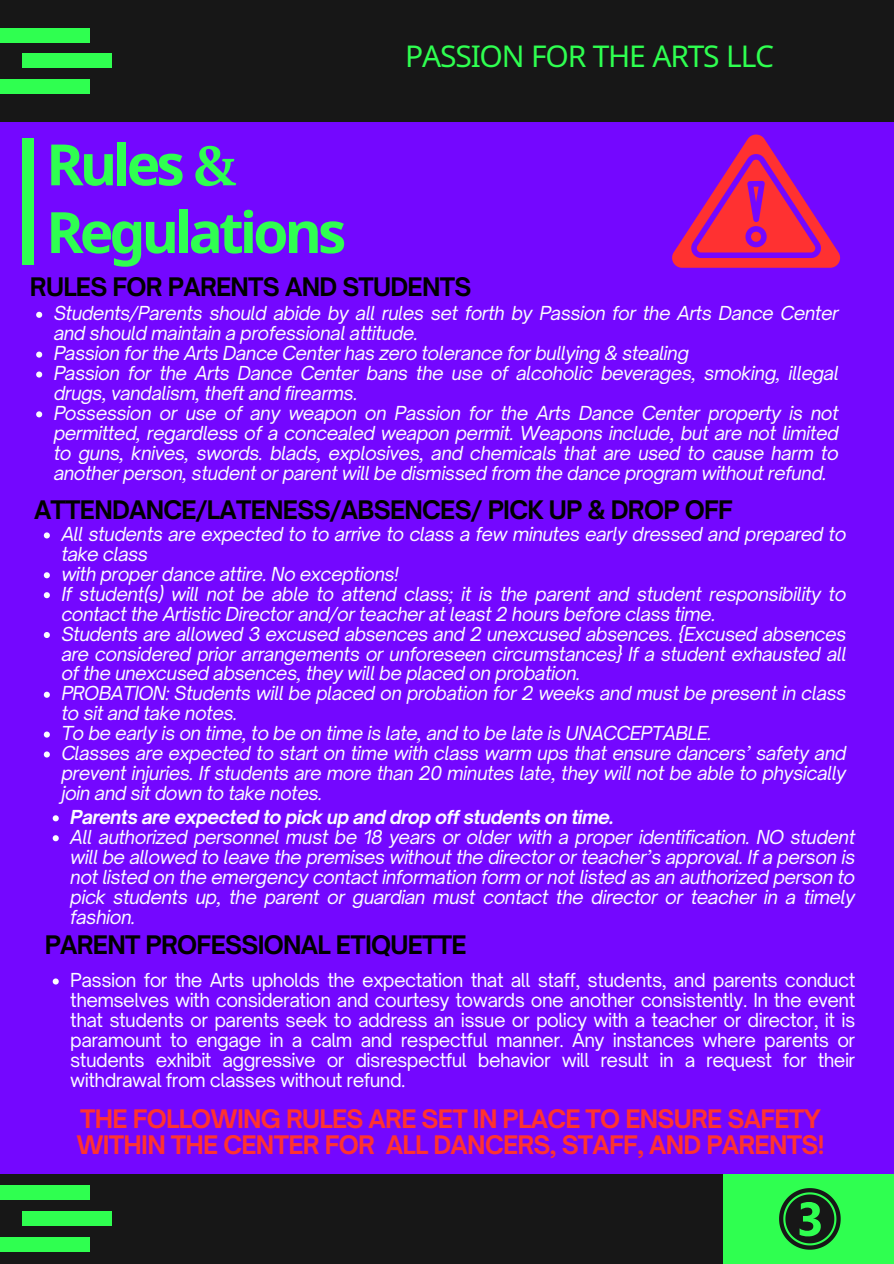
<style>
.page{position:relative;width:894px;height:1264px;background:#fff}
.page>*{position:absolute;margin:0;border:0;box-sizing:border-box;transform-origin:0 0}
.t1{font:700 57px "Noto Sans";letter-spacing:-.07em;color:#2fff50}
.t2{font:30px "Noto Sans";letter-spacing:-.04em;color:#2fff50}
.t3{font:700 24.45px "Open Sauce One";letter-spacing:-.03em;color:#000}
.t4{font:700 24.45px/25.8px "Open Sauce One";letter-spacing:-.03em;color:#ff3131}
.t5{font:italic 18.45px/20px "Open Sauce One";letter-spacing:-.03em;color:#fcfdff}
.t6{font:18.45px/20px "Open Sauce One";letter-spacing:-.03em;color:#fcfdff;text-align:justify}
.t7{font:italic 700 18.45px "Open Sauce One";letter-spacing:-.03em;color:#fcfdff}
.s1{font-family:"Vesper Devanagari Pro"}
</style>
<div class="page">
<div style="left:0;top:0;width:893px;height:1263px;background:#7407ff"></div>
<div style="left:0;top:0;width:893px;height:122px;background:#171717"></div>
<div style="left:0;top:28px;width:89px;height:14px;background:#2fff50"></div>
<div style="left:22px;top:54px;width:90px;height:14px;background:#2fff50"></div>
<div style="left:0;top:80px;width:89px;height:14px;background:#2fff50"></div>
<div style="left:707px;top:1174px;width:186px;height:89px;background:#2fff50"></div>
<div style="left:0;top:1174px;width:722px;height:89px;background:#171717"></div>
<div style="left:0;top:1185px;width:89px;height:15px;background:#2fff50"></div>
<div style="left:22px;top:1211px;width:90px;height:15px;background:#2fff50"></div>
<div style="left:0;top:1237px;width:89px;height:15px;background:#2fff50"></div>
<div style="left:22px;top:138px;width:12px;height:126px;background:#2fff50"></div>
<svg style="left:779px;top:1188px;width:61px;height:61px"></svg>
<svg style="left:44px;top:532px;width:6px;height:6px"></svg>
<svg style="left:44px;top:572px;width:6px;height:6px"></svg>
<svg style="left:44px;top:592px;width:6px;height:6px"></svg>
<svg style="left:44px;top:632px;width:6px;height:6px"></svg>
<svg style="left:44px;top:691px;width:6px;height:6px"></svg>
<svg style="left:44px;top:731px;width:6px;height:6px"></svg>
<svg style="left:44px;top:751px;width:6px;height:6px"></svg>
<svg style="left:672px;top:134px;width:167px;height:134px"></svg>
<svg style="left:36px;top:312px;width:6px;height:6px"></svg>
<svg style="left:36px;top:351px;width:6px;height:6px"></svg>
<svg style="left:36px;top:371px;width:6px;height:6px"></svg>
<svg style="left:36px;top:411px;width:6px;height:6px"></svg>
<svg style="left:53px;top:815px;width:6px;height:6px"></svg>
<svg style="left:53px;top:835px;width:6px;height:6px"></svg>
<svg style="left:53px;top:978px;width:6px;height:6px"></svg>
<p class="t2" style="left:405px;top:35px;width:370px">PASSION FOR THE ARTS LLC</p>
<p class="t1" style="left:46px;top:124px;width:193px">Rules <span class="s1">&amp;</span></p>
<h3 class="t1" style="left:46px;top:192px;width:301px">Regulations</h3>
<p class="t5" style="left:54px;top:303px;width:786px">Students/Parents should abide by all rules set forth by Passion for the Arts Dance Center and should maintain a professional attitude.</p>
<p class="t5" style="left:54px;top:343px;width:636px">Passion for the Arts Dance Center has zero tolerance for bullying &amp; stealing</p>
<p class="t5" style="left:54px;top:363px;width:786px">Passion for the Arts Dance Center bans the use of alcoholic beverages, smoking, illegal drugs, vandalism, theft and firearms.</p>
<p class="t5" style="left:54px;top:403px;width:786px;text-align:justify">Possession or use of any weapon on Passion for the Arts Dance Center property is not permitted, regardless of a concealed weapon permit. Weapons include, but are not limited to guns, knives, swords. blads, explosives, and chemicals that are used to cause harm to another person, student or parent will be dismissed from the dance program without refund.</p>
<p class="t3" style="left:30px;top:272px;width:443px">RULES FOR PARENTS AND STUDENTS</p>
<p class="t3" style="left:34px;top:494px;width:700px">ATTENDANCE/LATENESS/ABSENCES/ PICK UP &amp; DROP OFF</p>
<h2 class="t5" style="left:61px;top:524px;width:786px">All students are expected to to arrive to class a few minutes early dressed and prepared to take class</h2>
<h1 class="t5" style="left:61px;top:564px;width:339px">with proper dance attire. No exceptions!</h1>
<h1 class="t5" style="left:61px;top:584px;width:786px">If student(s) will not be able to attend class; it is the parent and student responsibility to contact the Artistic Director and/or teacher at least 2 hours before class time.</h1>
<h3 class="t5" style="left:61px;top:623px;width:786px;text-align:justify">Students are allowed 3 excused absences and 2 unexcused absences. {Excused absences are considered prior arrangements or unforeseen circumstances} If a student exhausted all of the unexcused absences, they will be placed on probation.</h3>
<p class="t5" style="left:61px;top:683px;width:786px">PROBATION: Students will be placed on probation for 2 weeks and must be present in class to sit and take notes.</p>
<p class="t5" style="left:61px;top:723px;width:652px">To be early is on time, to be on time is late, and to be late is UNACCEPTABLE.</p>
<p class="t5" style="left:61px;top:743px;width:786px;text-align:justify">Classes are expected to start on time with class warm ups that ensure dancers’ safety and prevent injuries. If students are more than 20 minutes late, they will not be able to physically join and sit down to take notes.</p>
<p class="t7" style="left:70px;top:805px;width:545px">Parents are expected to pick up and drop off students on time.</p>
<p class="t5" style="left:70px;top:826px;width:786px;text-align:justify">All authorized personnel must be 18 years or older with a proper identification. NO student will be allowed to leave the premises without the director or teacher’s approval. If a person is not listed on the emergency contact information form or not listed as an authorized person to pick students up, the parent or guardian must contact the director or teacher in a timely fashion.</p>
<h3 class="t3" style="left:45px;top:929px;width:423px">PARENT PROFESSIONAL ETIQUETTE</h3>
<p class="t6" style="left:70px;top:970px;width:786px">Passion for the Arts upholds the expectation that all staff, students, and parents conduct themselves with consideration and courtesy towards one another consistently. In the event that students or parents seek to address an issue or policy with a teacher or director, it is paramount to engage in a calm and respectful manner. Any instances where parents or students exhibit aggressive or disrespectful behavior will result in a request for their withdrawal from classes without refund.</p>
<p class="t4" style="left:76px;top:1105px;width:749px">THE FOLLOWING RULES ARE SET IN PLACE TO ENSURE SAFETY<br>WITHIN THE CENTER FOR ALL DANCERS, STAFF, AND PARENTS!</p>
</div>
